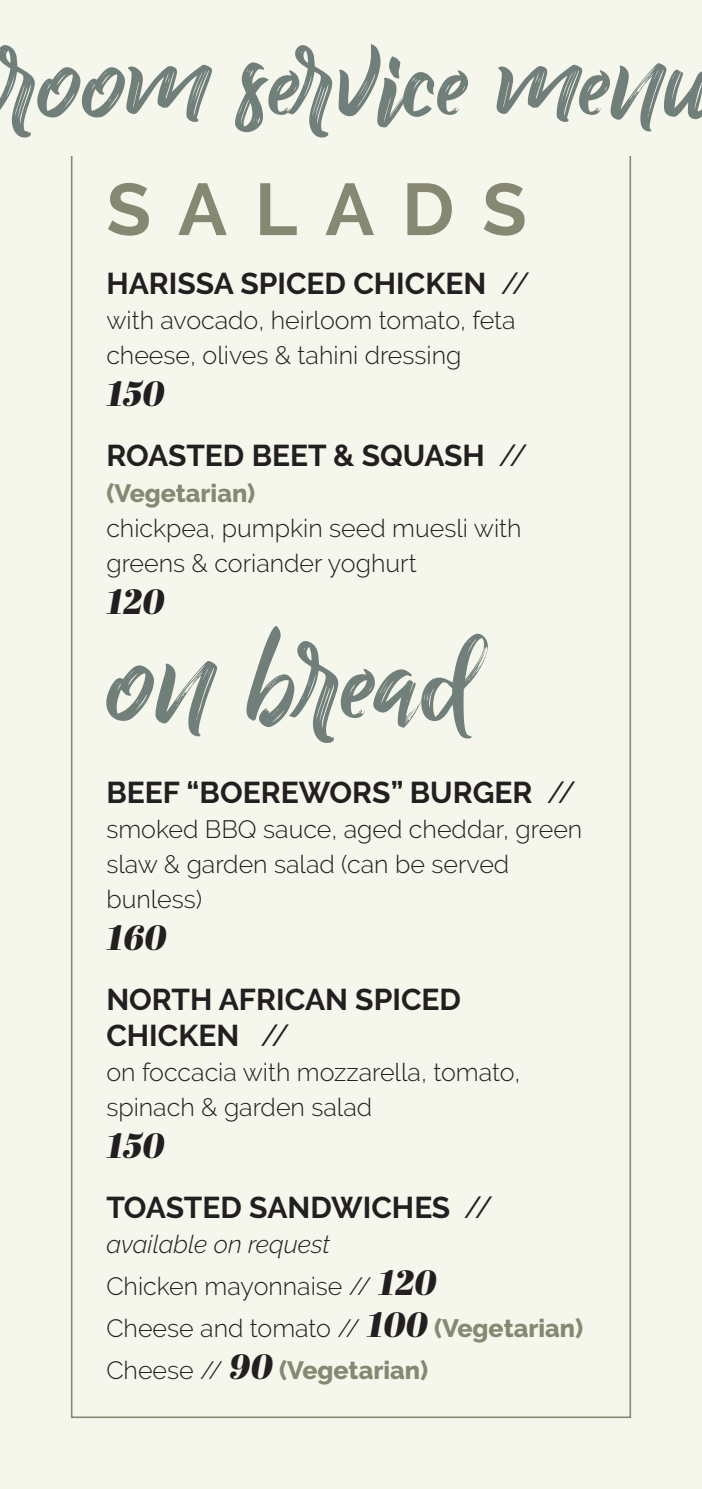
<style>
.page{position:relative;width:702px;height:1489px;background:#fff}
.page>*{position:absolute;margin:0;border:0;box-sizing:border-box;transform-origin:0 0}
.t1{font:154.5px "Billy Ohio";color:#717f7b}
.t2{font:140px "Billy Ohio";color:#717f7b}
.t3{font:700 73px "Raleway";letter-spacing:.38em;color:#878871}
.t4{font:italic 35px "Abril Fatface";color:#231f20}
.t5{font:700 30px/36px "Raleway";color:#231f20}
.t6{font:300 25px/35px "Raleway";color:#231f20}
.t7{font:800 25px "Raleway";color:#878871}
.t8{font:italic 300 25px "Raleway";color:#231f20}
.s1{font-weight:400}
.s2{font-family:"Abril Fatface";font-weight:400;font-style:italic;font-size:35px}
.s3{font-weight:800;color:#878871}
.s4{font-weight:300;color:#231f20}
.s5{font-family:"Abril Fatface";font-weight:400;font-style:italic;font-size:35px;color:#231f20}
</style>
<div class="page">
<div style="left:0;top:0;width:702px;height:1488px;background:#f5f7ec"></div>
<p class="t2" style="left:-5px;top:-7px;width:716px">room service menu</p>
<p class="t3" style="left:106px;top:168px;width:422px">SALADS</p>
<p class="t5" style="left:106px;top:266px;width:425px">HARISSA SPICED CHICKEN <span class="s1">//</span></p>
<p class="t6" style="left:106px;top:303px;width:411px">with avocado, heirloom tomato, feta cheese, olives &amp; tahini dressing</p>
<p class="t4" style="left:106px;top:369px;width:60px">150</p>
<p class="t5" style="left:106px;top:438px;width:423px">ROASTED BEET &amp; SQUASH <span class="s1">//</span></p>
<p class="t7" style="left:106px;top:479px;width:150px">(Vegetarian)</p>
<p class="t6" style="left:106px;top:511px;width:416px">chickpea, pumpkin seed muesli with greens &amp; coriander yoghurt</p>
<p class="t4" style="left:106px;top:577px;width:60px">120</p>
<p class="t1" style="left:106px;top:583px;width:369px">on bread</p>
<p class="t5" style="left:106px;top:774px;width:471px">BEEF “BOEREWORS” BURGER <span class="s1">//</span></p>
<p class="t6" style="left:106px;top:811px;width:477px">smoked BBQ sauce, aged cheddar, green slaw &amp; garden salad (can be served bunless)</p>
<p class="t4" style="left:106px;top:912px;width:62px">160</p>
<p class="t5" style="left:106px;top:981px;width:356px">NORTH AFRICAN SPICED<br>CHICKEN <span class="s1">//</span></p>
<p class="t6" style="left:106px;top:1054px;width:415px">on foccacia with mozzarella, tomato, spinach &amp; garden salad</p>
<p class="t4" style="left:106px;top:1120px;width:60px">150</p>
<p class="t5" style="left:106px;top:1189px;width:388px">TOASTED SANDWICHES <span class="s1">//</span></p>
<p class="t8" style="left:106px;top:1229px;width:225px">available on request</p>
<p class="t6" style="left:106px;top:1268px;width:331px">Chicken mayonnaise // <span class="s2">120</span></p>
<p class="t6" style="left:106px;top:1310px;width:478px">Cheese and tomato // <span class="s2">100</span> <span class="s3">(Vegetarian)</span></p>
<p class="t7" style="left:106px;top:1356px;width:323px"><span class="s4">Cheese //</span> <span class="s5">90</span> (Vegetarian)</p>
</div>
